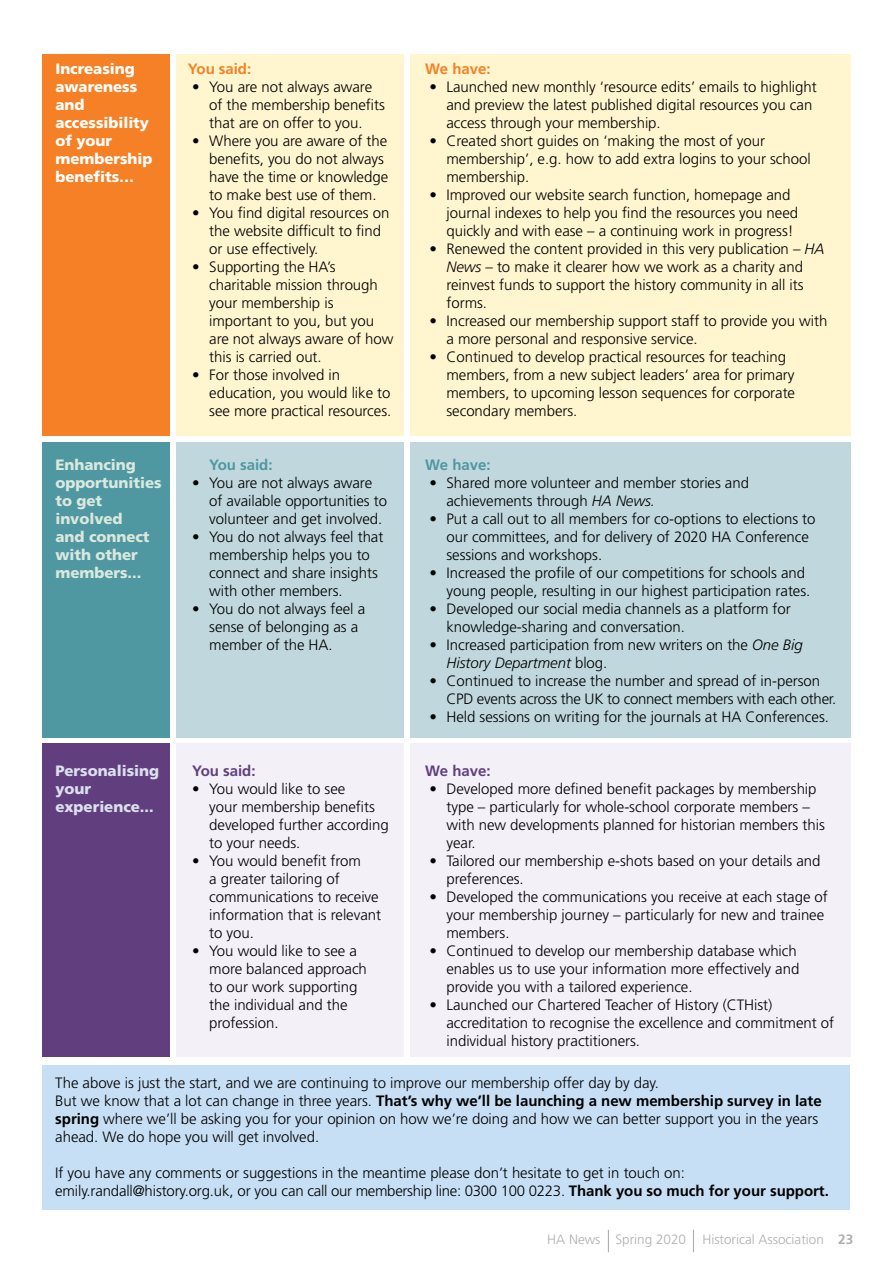
<style>
.page{position:relative;width:893px;height:1263px;background:#fff}
.page>*{position:absolute;margin:0;border:0;box-sizing:border-box;transform-origin:0 0}
.t1{font:300 15px/18px "Frutiger LT Std";letter-spacing:-.005em;color:#000}
.t2{font:900 15px/18px "Frutiger LT Std";letter-spacing:-.005em;color:#dae8de}
.t3{font:900 15px/18px "Frutiger LT Std";letter-spacing:-.005em;color:#fff}
.t4{font:900 15px/18px "Frutiger LT Std";letter-spacing:-.005em;color:#dcdfee}
.t5{font:700 15px "Frutiger LT Std";letter-spacing:-.005em;color:#f58025}
.t6{font:700 15px "Frutiger LT Std";letter-spacing:-.005em;color:#4f97a1}
.t7{font:700 15px "Frutiger LT Std";letter-spacing:-.005em;color:#613f7e}
.t8{font:300 13.5px "Frutiger LT Std";color:#adafb2}
.s1{font-style:italic}
.s2{font-weight:700}
</style>
<div class="page">
<svg style="left:693px;top:1230px;width:1px;height:22px"></svg>
<svg style="left:608px;top:1230px;width:1px;height:22px"></svg>
<div style="left:43px;top:1065px;width:807px;height:145px;background:#c7dff4"></div>
<div style="left:176px;top:743px;width:228px;height:314px;background:#f3f0f8"></div>
<div style="left:410px;top:743px;width:440px;height:314px;background:#f3f0f8"></div>
<div style="left:43px;top:743px;width:127px;height:314px;background:#613f7e"></div>
<div style="left:176px;top:442px;width:228px;height:296px;background:#c0d8dd"></div>
<div style="left:410px;top:442px;width:440px;height:296px;background:#c0d8dd"></div>
<div style="left:43px;top:442px;width:127px;height:296px;background:#4f97a1"></div>
<div style="left:176px;top:54px;width:228px;height:382px;background:#fff5cf"></div>
<div style="left:410px;top:54px;width:440px;height:382px;background:#fff5cf"></div>
<div style="left:43px;top:54px;width:127px;height:382px;background:#f58025"></div>
<p class="t3" style="left:55px;top:59px;width:99px">Increasing awareness and accessibility of your membership benefits…</p>
<p class="t2" style="left:55px;top:455px;width:108px">Enhancing opportunities to get involved<br>and connect with other members...</p>
<p class="t5" style="left:188px;top:60px;width:65px">You said:</p>
<p class="t1" style="left:209px;top:78px;width:177px;text-indent:-17px">• You are not always aware of the membership benefits that are on offer to you.</p>
<p class="t1" style="left:209px;top:132px;width:180px;text-indent:-17px">• Where you are aware of the benefits, you do not always have the time or knowledge to make best use of them.</p>
<p class="t1" style="left:209px;top:204px;width:182px;text-indent:-17px">• You find digital resources on the website difficult to find or use effectively.</p>
<p class="t1" style="left:209px;top:258px;width:186px;text-indent:-17px">• Supporting the HA’s charitable mission through your membership is important to you, but you are not always aware of how this is carried out.</p>
<p class="t1" style="left:209px;top:366px;width:184px;text-indent:-17px">• For those involved in education, you would like to see more practical resources.</p>
<p class="t6" style="left:209px;top:456px;width:65px">You said:</p>
<p class="t1" style="left:209px;top:474px;width:179px;text-indent:-17px">• You are not always aware of available opportunities to volunteer and get involved.</p>
<p class="t1" style="left:209px;top:528px;width:176px;text-indent:-17px">• You do not always feel that membership helps you to connect and share insights with other members.</p>
<p class="t1" style="left:209px;top:600px;width:157px;text-indent:-17px">• You do not always feel a sense of belonging as a member of the HA.</p>
<p class="t4" style="left:55px;top:761px;width:105px">Personalising your experience...</p>
<p class="t7" style="left:192px;top:762px;width:65px">You said:</p>
<p class="t1" style="left:209px;top:780px;width:181px;text-indent:-17px">• You would like to see<br>your membership benefits developed further according to your needs.</p>
<p class="t1" style="left:209px;top:852px;width:173px;text-indent:-17px">• You would benefit from<br>a greater tailoring of communications to receive information that is relevant to you.</p>
<p class="t1" style="left:209px;top:942px;width:159px;text-indent:-17px">• You would like to see a more balanced approach to our work supporting the individual and the profession.</p>
<p class="t5" style="left:425px;top:60px;width:67px">We have:</p>
<p class="t1" style="left:446px;top:78px;width:372px;text-indent:-17px">• Launched new monthly ‘resource edits’ emails to highlight and preview the latest published digital resources you can access through your membership.</p>
<p class="t1" style="left:446px;top:132px;width:366px;text-indent:-17px">• Created short guides on ‘making the most of your membership’, e.g. how to add extra logins to your school membership.</p>
<p class="t1" style="left:446px;top:186px;width:353px;text-indent:-17px">• Improved our website search function, homepage and journal indexes to help you find the resources you need quickly and with ease – a continuing work in progress!</p>
<p class="t1" style="left:446px;top:240px;width:380px;text-indent:-17px">• Renewed the content provided in this very publication – <span class="s1">HA News</span> – to make it clearer how we work as a charity and reinvest funds to support the history community in all its forms.</p>
<p class="t1" style="left:446px;top:312px;width:382px;text-indent:-17px">• Increased our membership support staff to provide you with a more personal and responsive service.</p>
<p class="t1" style="left:446px;top:348px;width:350px;text-indent:-17px">• Continued to develop practical resources for teaching members, from a new subject leaders’ area for primary members, to upcoming lesson sequences for corporate secondary members.</p>
<p class="t6" style="left:425px;top:456px;width:67px">We have:</p>
<p class="t1" style="left:446px;top:474px;width:304px;text-indent:-17px">• Shared more volunteer and member stories and achievements through <span class="s1">HA News.</span></p>
<p class="t1" style="left:446px;top:510px;width:371px;text-indent:-17px">• Put a call out to all members for co-options to elections to our committees, and for delivery of 2020 HA Conference sessions and workshops.</p>
<p class="t1" style="left:446px;top:564px;width:365px;text-indent:-17px">• Increased the profile of our competitions for schools and young people, resulting in our highest participation rates.</p>
<p class="t1" style="left:446px;top:600px;width:346px;text-indent:-17px">• Developed our social media channels as a platform for knowledge-sharing and conversation.</p>
<p class="t1" style="left:446px;top:636px;width:358px;text-indent:-17px">• Increased participation from new writers on the <span class="s1">One Big<br>History Department</span> blog.</p>
<p class="t1" style="left:446px;top:672px;width:391px;text-indent:-17px">• Continued to increase the number and spread of in-person<br>CPD events across the UK to connect members with each other.</p>
<p class="t1" style="left:429px;top:708px;width:401px">• Held sessions on writing for the journals at HA Conferences.</p>
<p class="t7" style="left:425px;top:762px;width:67px">We have:</p>
<p class="t1" style="left:446px;top:780px;width:380px;text-indent:-17px">• Developed more defined benefit packages by membership type – particularly for whole-school corporate members – with new developments planned for historian members this year.</p>
<p class="t1" style="left:446px;top:852px;width:375px;text-indent:-17px">• Tailored our membership e-shots based on your details and preferences.</p>
<p class="t1" style="left:446px;top:888px;width:383px;text-indent:-17px">• Developed the communications you receive at each stage of your membership journey – particularly for new and trainee members.</p>
<p class="t1" style="left:446px;top:942px;width:354px;text-indent:-17px">• Continued to develop our membership database which enables us to use your information more effectively and provide you with a tailored experience.</p>
<p class="t1" style="left:446px;top:996px;width:389px;text-indent:-17px">• Launched our Chartered Teacher of History (CTHist) accreditation to recognise the excellence and commitment of individual history practitioners.</p>
<p class="t1" style="left:55px;top:1074px;width:768px">The above is just the start, and we are continuing to improve our membership offer day by day.<br>But we know that a lot can change in three years. <span class="s2">That’s why we’ll be launching a new membership survey in late spring</span> where we’ll be asking you for your opinion on how we’re doing and how we can better support you in the years ahead. We do hope you will get involved.</p>
<p class="t1" style="left:55px;top:1164px;width:775px">If you have any comments or suggestions in the meantime please don’t hesitate to get in touch on: emily.randall@history.org.uk, or you can call our membership line: 0300 100 0223. <span class="s2">Thank you so much for your support.</span></p>
<p class="t8" style="left:547px;top:1232px;width:307px">HA News Spring 2020 Historical Association <span class="s2">23</span></p>
</div>
